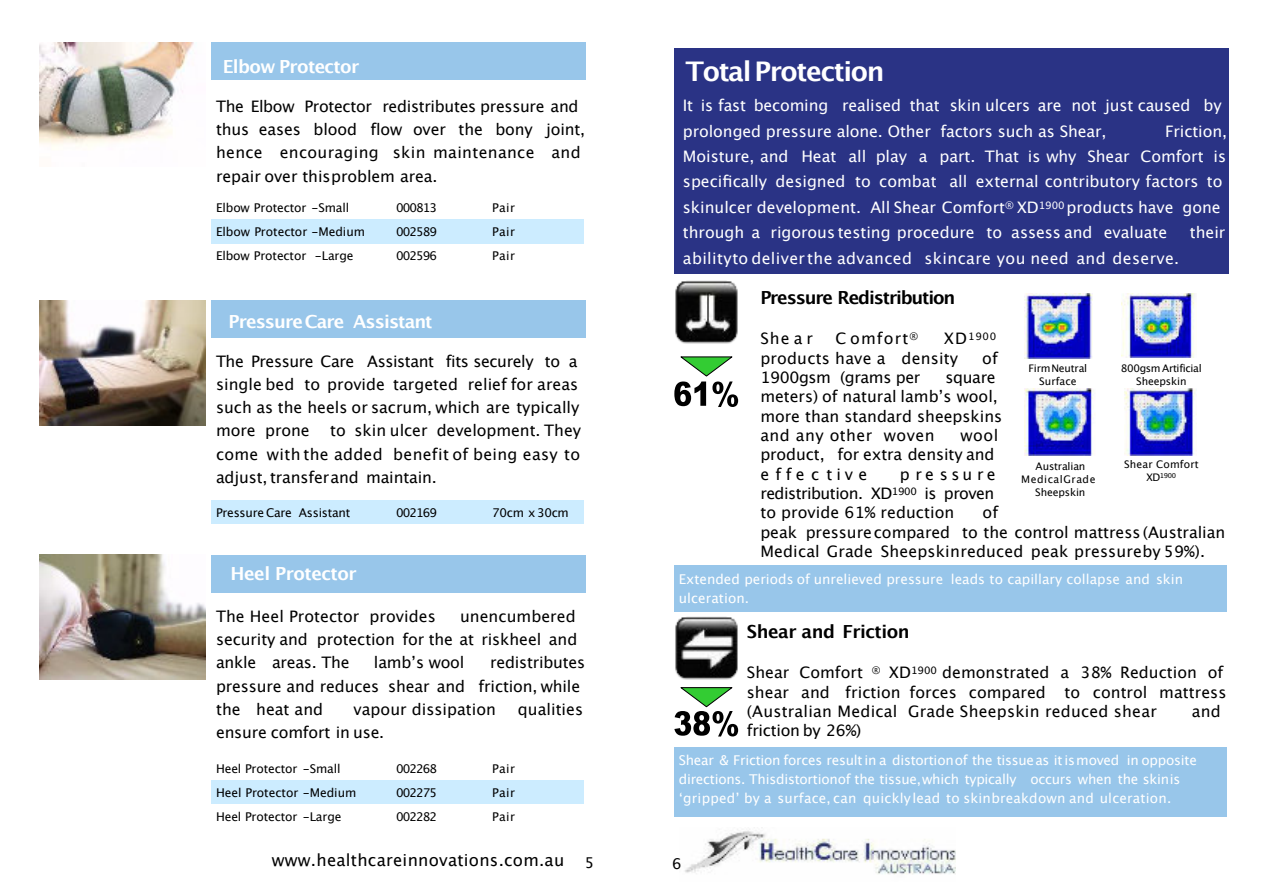
<style>
.page{position:relative;width:1263px;height:893px;background:#fff}
.page>*{position:absolute;margin:0;border:0;box-sizing:border-box;transform-origin:0 0}
.t1{font:700 27px "Lucida Grande";letter-spacing:-.05em;color:#fff}
.t2{font:700 18px "Lucida Grande";letter-spacing:-.035em;color:#fff}
.t3{font:700 18px "Lucida Grande";letter-spacing:-.065em;color:#000}
.t4{font:700 18px "Lucida Grande";letter-spacing:-.025em;color:#000}
.t5{font:16.65px "Lucida Grande";letter-spacing:.015em;color:#000}
.t6{font:15.9px/23.2px "Lucida Grande";color:#000}
.t7{font:15.9px/25.3px "Lucida Grande";letter-spacing:-.005em;color:#fff}
.t8{font:15.9px "Lucida Grande";letter-spacing:.025em;color:#fff}
.t9{font:15.9px "Lucida Grande";letter-spacing:-.02em;color:#000}
.t10{font:15px "Lucida Grande";color:#000}
.t11{font:13.5px/19px "Lucida Grande";color:#fff}
.t12{font:12px "Lucida Grande";letter-spacing:-.01em;color:#000}
.t13{font:10.5px/12.8px "Lucida Grande";letter-spacing:-.015em;color:#000;text-align:center}
.t14{font:10.5px "Lucida Grande";letter-spacing:.01em;color:#000}
.t15{font:10.2px "Lucida Grande";color:#000}
.t16{font:6.9px "Lucida Grande";color:#000}
.s1{font-size:15.9px}
.s2{font-size:10.5px}
</style>
<div class="page">
<div style="left:212px;top:42px;width:374px;height:38px;background:#98c6ea"></div>
<div style="left:212px;top:219px;width:180px;height:24px;background:#ccecff"></div>
<div style="left:392px;top:219px;width:96px;height:24px;background:#ccecff"></div>
<div style="left:488px;top:219px;width:96px;height:24px;background:#ccecff"></div>
<div style="left:212px;top:301px;width:374px;height:37px;background:#98c6ea"></div>
<div style="left:212px;top:500px;width:180px;height:23px;background:#ccecff"></div>
<div style="left:392px;top:500px;width:96px;height:23px;background:#ccecff"></div>
<div style="left:488px;top:500px;width:96px;height:23px;background:#ccecff"></div>
<div style="left:212px;top:555px;width:374px;height:37px;background:#98c6ea"></div>
<div style="left:212px;top:780px;width:180px;height:24px;background:#ccecff"></div>
<div style="left:392px;top:780px;width:96px;height:24px;background:#ccecff"></div>
<div style="left:488px;top:780px;width:96px;height:24px;background:#ccecff"></div>
<img style="left:40px;top:42px;width:154px;height:105px">
<img style="left:40px;top:301px;width:165px;height:124px">
<img style="left:40px;top:555px;width:165px;height:124px">
<img style="left:685px;top:827px;width:270px;height:48px">
<div style="left:674px;top:49px;width:555px;height:225px;background:#2a3385"></div>
<img style="left:675px;top:281px;width:63px;height:63px">
<img style="left:1024px;top:293px;width:68px;height:66px">
<img style="left:1122px;top:293px;width:73px;height:64px">
<img style="left:1024px;top:389px;width:71px;height:67px">
<img style="left:1124px;top:389px;width:73px;height:67px">
<img style="left:675px;top:617px;width:63px;height:63px">
<div style="left:674px;top:747px;width:553px;height:69px;background:#98c6ea"></div>
<div style="left:674px;top:565px;width:553px;height:47px;background:#98c6ea"></div>
<svg style="left:674px;top:687px;width:64px;height:50px"></svg>
<svg style="left:674px;top:356px;width:64px;height:51px"></svg>
<p class="t2" style="left:223px;top:59px;width:138px">Elbow Protector</p>
<p class="t6" style="left:216px;top:96px;width:371px">The Elbow Protector redistributes pressure and thus eases blood flow over the bony joint, hence encouraging skin maintenance and repair over thisproblem area.</p>
<p class="t12" style="left:216px;top:203px;width:135px">Elbow Protector -Small</p>
<p class="t12" style="left:396px;top:203px;width:42px">000813</p>
<p class="t12" style="left:492px;top:203px;width:24px">Pair</p>
<p class="t12" style="left:216px;top:226px;width:151px">Elbow Protector -Medium</p>
<p class="t12" style="left:396px;top:226px;width:42px">002589</p>
<p class="t12" style="left:492px;top:226px;width:24px">Pair</p>
<p class="t12" style="left:216px;top:251px;width:139px">Elbow Protector -Large</p>
<p class="t12" style="left:396px;top:251px;width:42px">002596</p>
<p class="t12" style="left:492px;top:251px;width:24px">Pair</p>
<p class="t2" style="left:229px;top:314px;width:205px">Pressure Care Assistant</p>
<p class="t6" style="left:216px;top:351px;width:365px;text-align:justify">The Pressure Care Assistant fits securely to a single bed to provide targeted relief for areas such as the heels or sacrum, which are typically more prone</p>
<p class="t6" style="left:216px;top:420px;width:366px;text-align:justify;text-indent:114px">to skin ulcer development. They come with the added benefit of being easy to adjust, transferand maintain.</p>
<p class="t12" style="left:216px;top:507px;width:136px">Pressure Care Assistant</p>
<p class="t12" style="left:396px;top:507px;width:42px">002169</p>
<p class="t12" style="left:492px;top:507px;width:78px">70cm x 30cm</p>
<p class="t2" style="left:231px;top:566px;width:128px">Heel Protector</p>
<p class="t6" style="left:216px;top:606px;width:221px">The Heel Protector provides</p>
<p class="t6" style="left:216px;top:606px;width:363px;text-align:justify;text-indent:244px">unencumbered security and protection for the at riskheel and ankle areas. The</p>
<p class="t6" style="left:216px;top:652px;width:371px;text-indent:274px">redistributes pressure and reduces shear and friction, while the heat and</p>
<p class="t6" style="left:374px;top:652px;width:92px">lambʼs wool</p>
<p class="t6" style="left:354px;top:699px;width:144px">vapour dissipation</p>
<p class="t6" style="left:518px;top:699px;width:67px">qualities</p>
<p class="t6" style="left:216px;top:722px;width:170px">ensure comfort in use.</p>
<p class="t12" style="left:216px;top:764px;width:126px">Heel Protector -Small</p>
<p class="t12" style="left:396px;top:764px;width:42px">002268</p>
<p class="t12" style="left:492px;top:764px;width:24px">Pair</p>
<p class="t12" style="left:216px;top:788px;width:142px">Heel Protector -Medium</p>
<p class="t12" style="left:396px;top:788px;width:42px">002275</p>
<p class="t12" style="left:492px;top:788px;width:24px">Pair</p>
<p class="t12" style="left:216px;top:811px;width:127px">Heel Protector -Large</p>
<p class="t12" style="left:396px;top:811px;width:42px">002282</p>
<p class="t12" style="left:492px;top:811px;width:24px">Pair</p>
<p class="t5" style="left:272px;top:853px;width:294px">www.healthcareinnovations.com.au</p>
<p class="t10" style="left:585px;top:857px;width:11px">5</p>
<h1 class="t1" style="left:685px;top:60px;width:201px">TotalProtection</h1>
<p class="t7" style="left:683px;top:94px;width:540px">It is fast becoming realised that skin ulcers are not just caused by prolonged pressure alone. Other factors such as Shear,</p>
<p class="t7" style="left:683px;top:120px;width:546px;text-indent:482px">Friction, Moisture, and Heat all play a part. That is why Shear Comfort is specifically designed to combat all external contributory factors to skinulcer development. All Shear Comfort<sup>®</sup> XD<sup>1900</sup> products have gone through a rigorous testing procedure to assess and evaluate</p>
<p class="t7" style="left:1190px;top:221px;width:37px">their</p>
<p class="t8" style="left:683px;top:251px;width:498px">abilityto deliver the advanced skincare you need and deserve.</p>
<p class="t3" style="left:760px;top:290px;width:196px">Pressure Redistribution</p>
<p class="t6" style="left:760px;top:328px;width:54px">Shear</p>
<p class="t6" style="left:835px;top:328px;width:84px">C omfort<sup>®</sup></p>
<p class="t15" style="left:944px;top:332px;width:54px"><span class="s1">XD</span>1900</p>
<p class="t6" style="left:760px;top:347px;width:199px">products have a density</p>
<p class="t6" style="left:982px;top:347px;width:17px">of</p>
<p class="t9" style="left:760px;top:371px;width:161px">1900gsm (grams per</p>
<p class="t13" style="left:1028px;top:363px;width:60px">FirmNeutral<br>Surface</p>
<p class="t13" style="left:1121px;top:363px;width:82px">800gsm Artificial<br>Sheepskin</p>
<p class="t6" style="left:760px;top:369px;width:243px;line-height:19.2px;text-indent:185px">square meters) of natural lambʼs wool, more than standard sheepskins and any other woven</p>
<p class="t6" style="left:760px;top:427px;width:239px;line-height:19.4px;text-indent:200px">wool product, for extra density and effec tive</p>
<p class="t13" style="left:1021px;top:461px;width:76px">Australian<br>MedicalGrade<br>Sheepskin</p>
<p class="t14" style="left:1124px;top:460px;width:76px">Shear Comfort</p>
<p class="t6" style="left:760px;top:465px;width:237px;line-height:19.2px;text-align:justify;text-indent:139px">p re ssure redistribution. XD<sup>1900</sup> is proven to provide 61% reduction</p>
<p class="t16" style="left:1146px;top:473px;width:31px"><span class="s2">XD</span>1900</p>
<p class="t6" style="left:760px;top:504px;width:466px;line-height:19.5px;text-indent:222px">of<br>peak pressurecompared to the control mattress (Australian<br>Medical Grade Sheepskinreduced peak pressureby 59%).</p>
<p class="t11" style="left:679px;top:570px;width:506px">Extended periods of unrelieved pressure leads to capillary collapse and skin ulceration.</p>
<p class="t4" style="left:747px;top:624px;width:164px">Shear and Friction</p>
<p class="t6" style="left:747px;top:664px;width:481px;line-height:19.4px">Shear Comfort <sup>®</sup> XD<sup>1900</sup> demonstrated a 38% Reduction of shear and friction forces compared to control mattress (Australian Medical Grade Sheepskin reduced shear</p>
<p class="t6" style="left:1192px;top:701px;width:31px">and</p>
<p class="t6" style="left:747px;top:720px;width:116px">friction by 26%)</p>
<p class="t11" style="left:679px;top:752px;width:520px">Shear &amp; Friction forces resultin a distortionof the tissueas it ismoved in opposite directions. Thisdistortionof the tissue,which typically occurs when the skinis ʻgrippedʼ by a surface, can quicklylead to skinbreakdown and ulceration.</p>
<p class="t10" style="left:672px;top:858px;width:11px">6</p>
</div>
